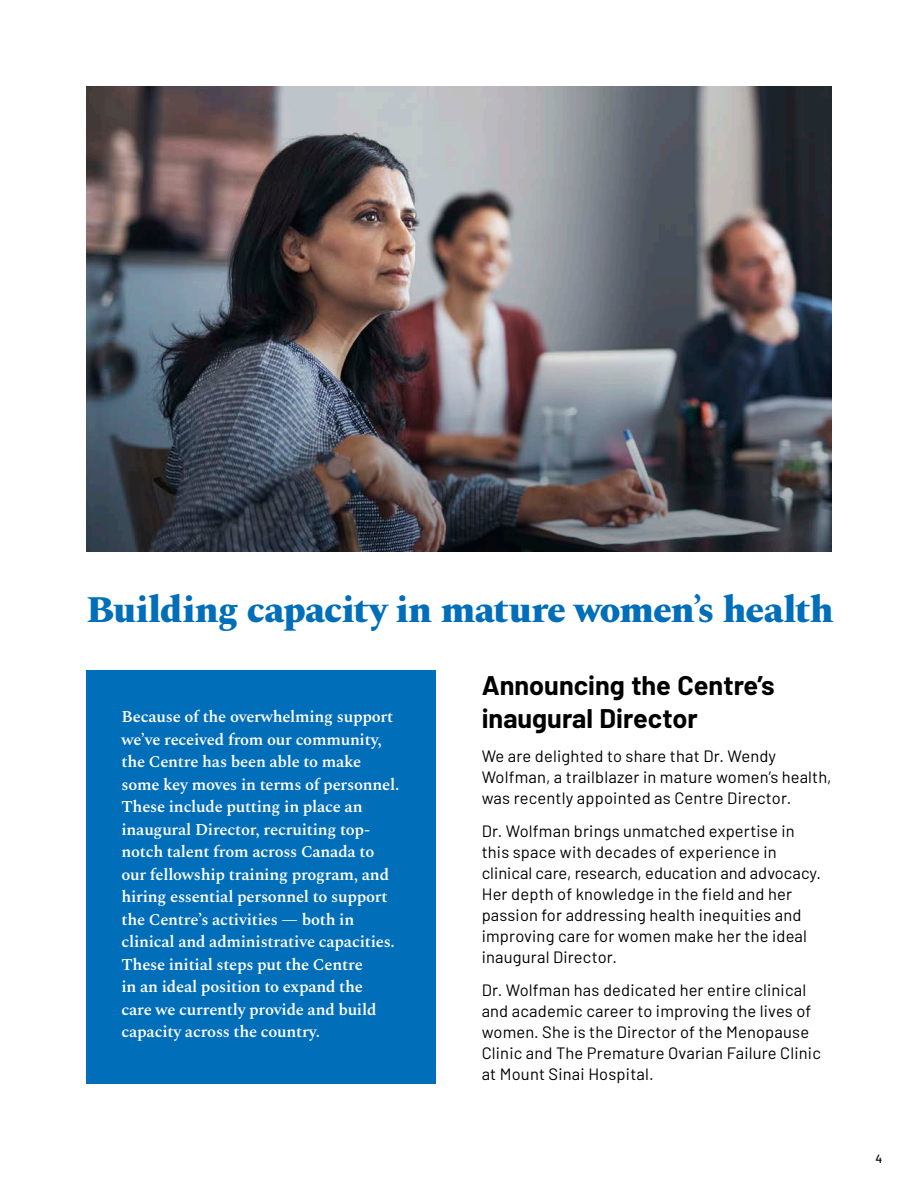
<style>
.page{position:relative;width:918px;height:1188px;background:#fff}
.page>*{position:absolute;margin:0;border:0;box-sizing:border-box;transform-origin:0 0}
.H1_-_25pt_Spectral_Left_Align{font:800 37.5px "Spectral";letter-spacing:-.02em;color:#006eb9}
.H3_-_Barlow_Subtitles{font:700 27px/32.4px "Barlow";color:#000}
.Text_1{font:16.5px/21px "Barlow";letter-spacing:.01em;color:#000}
.Deck_-_Spectral_11pt{font:600 16.5px/22.5px "Spectral";letter-spacing:-.015em;color:#fff}
.t1{font:500 12px "Barlow";color:#000}
</style>
<div class="page">
<img style="left:86px;top:86px;width:746px;height:466px">
<div style="left:86px;top:670px;width:350px;height:414px;background:#006eb9"></div>
<p class="H1_-_25pt_Spectral_Left_Align" style="left:86px;top:583px;width:749px">Building capacity in mature women’s health</p>
<p class="Deck_-_Spectral_11pt" style="left:122px;top:704px;width:279px">Because of the overwhelming support we’ve received from our community, the Centre has been able to make some key moves in terms of personnel.<br>These include putting in place an inaugural Director, recruiting top&shy;notch talent from across Canada to our fellowship training program, and hiring essential personnel to support the Centre’s activities — both in clinical and administrative capacities.<br>These initial steps put the Centre<br>in an ideal position to expand the<br>care we currently provide and build capacity across the country.</p>
<p class="H3_-_Barlow_Subtitles" style="left:482px;top:668px;width:294px">Announcing the Centre’s inaugural Director</p>
<p class="Text_1" style="left:482px;top:745px;width:351px">We are delighted to share that Dr. Wendy<br>Wolfman, a trailblazer in mature women’s health, was recently appointed as Centre Director.</p>
<p class="Text_1" style="left:482px;top:820px;width:341px">Dr. Wolfman brings unmatched expertise in this space with decades of experience in clinical care, research, education and advocacy.<br>Her depth of knowledge in the field and her passion for addressing health inequities and improving care for women make her the ideal inaugural Director.</p>
<p class="Text_1" style="left:482px;top:979px;width:341px">Dr. Wolfman has dedicated her entire clinical and academic career to improving the lives of women. She is the Director of the Menopause Clinic and The Premature Ovarian Failure Clinic at Mount Sinai Hospital.</p>
<p class="t1" style="left:875px;top:1150px;width:8px">4</p>
</div>
